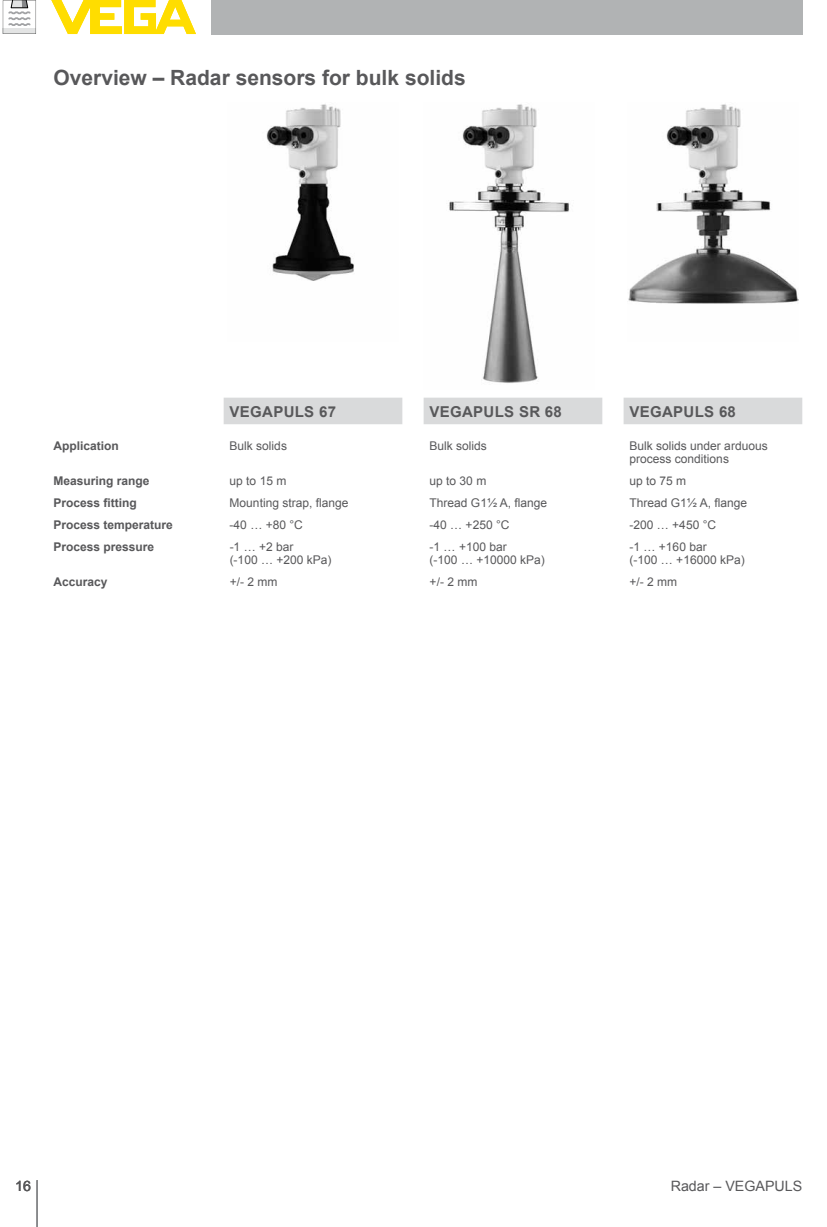
<style>
.page{position:relative;width:827px;height:1227px;background:#fff}
.page>*{position:absolute;margin:0;border:0;box-sizing:border-box;transform-origin:0 0}
.t1{font:700 21px "Arial";color:#58585a}
.t2{font:700 15px "Arial";letter-spacing:.02em;color:#58585a}
.t3{font:14.25px "Arial";color:#58585a}
.t4{font:12px/13.5px "Arial";color:#58585a}
.t5{font:700 12px "Arial";color:#58585a}
</style>
<div class="page">
<hr style="left:36px;top:1180px;width:2px;height:47px;background:#87888a">
<img style="left:266px;top:104px;width:88px;height:177px">
<img style="left:449px;top:104px;width:121px;height:279px">
<svg style="left:3px;top:0;width:33px;height:34px"></svg>
<div style="left:211px;top:0;width:591px;height:34px;background:#b1b3b4"></div>
<svg style="left:51px;top:0;width:145px;height:34px"></svg>
<img style="left:628px;top:104px;width:170px;height:200px">
<svg style="left:224px;top:398px;width:578px;height:26px;background:#dbdcdd"></svg>
<h1 class="t1" style="left:53px;top:64px;width:413px">Overview – Radar sensors for bulk solids</h1>
<p class="t2" style="left:229px;top:401px;width:108px">VEGAPULS 67</p>
<p class="t2" style="left:429px;top:401px;width:134px">VEGAPULS SR 68</p>
<p class="t2" style="left:629px;top:401px;width:108px">VEGAPULS 68</p>
<p class="t5" style="left:53px;top:437px;width:67px">Application</p>
<p class="t4" style="left:229px;top:439px;width:59px">Bulk solids</p>
<p class="t4" style="left:429px;top:439px;width:59px">Bulk solids</p>
<p class="t4" style="left:629px;top:439px;width:140px">Bulk solids under arduous process conditions</p>
<p class="t5" style="left:53px;top:472px;width:98px">Measuring range</p>
<p class="t4" style="left:229px;top:474px;width:58px">up to 15 m</p>
<p class="t4" style="left:429px;top:474px;width:58px">up to 30 m</p>
<p class="t4" style="left:629px;top:474px;width:58px">up to 75 m</p>
<p class="t5" style="left:53px;top:495px;width:85px">Process fitting</p>
<p class="t4" style="left:229px;top:496px;width:120px">Mounting strap, flange</p>
<p class="t4" style="left:429px;top:496px;width:119px">Thread G1½ A, flange</p>
<p class="t4" style="left:629px;top:496px;width:119px">Thread G1½ A, flange</p>
<p class="t5" style="left:53px;top:517px;width:121px">Process temperature</p>
<p class="t4" style="left:230px;top:518px;width:75px">-40 … +80 °C</p>
<p class="t4" style="left:429px;top:518px;width:81px">-40 … +250 °C</p>
<p class="t4" style="left:629px;top:518px;width:88px">-200 … +450 °C</p>
<p class="t5" style="left:53px;top:538px;width:102px">Process pressure</p>
<p class="t4" style="left:230px;top:540px;width:103px">-1 … +2 bar<br>(-100 … +200 kPa)</p>
<p class="t4" style="left:429px;top:540px;width:117px">-1 … +100 bar<br>(-100 … +10000 kPa)</p>
<p class="t4" style="left:629px;top:540px;width:117px">-1 … +160 bar<br>(-100 … +16000 kPa)</p>
<p class="t5" style="left:54px;top:573px;width:56px">Accuracy</p>
<p class="t4" style="left:230px;top:575px;width:49px">+/- 2 mm</p>
<p class="t4" style="left:429px;top:575px;width:49px">+/- 2 mm</p>
<p class="t4" style="left:629px;top:575px;width:49px">+/- 2 mm</p>
<p class="t3" style="left:15px;top:1176px;width:17px">16</p>
<p class="t3" style="left:670px;top:1176px;width:133px">Radar – VEGAPULS</p>
</div>
